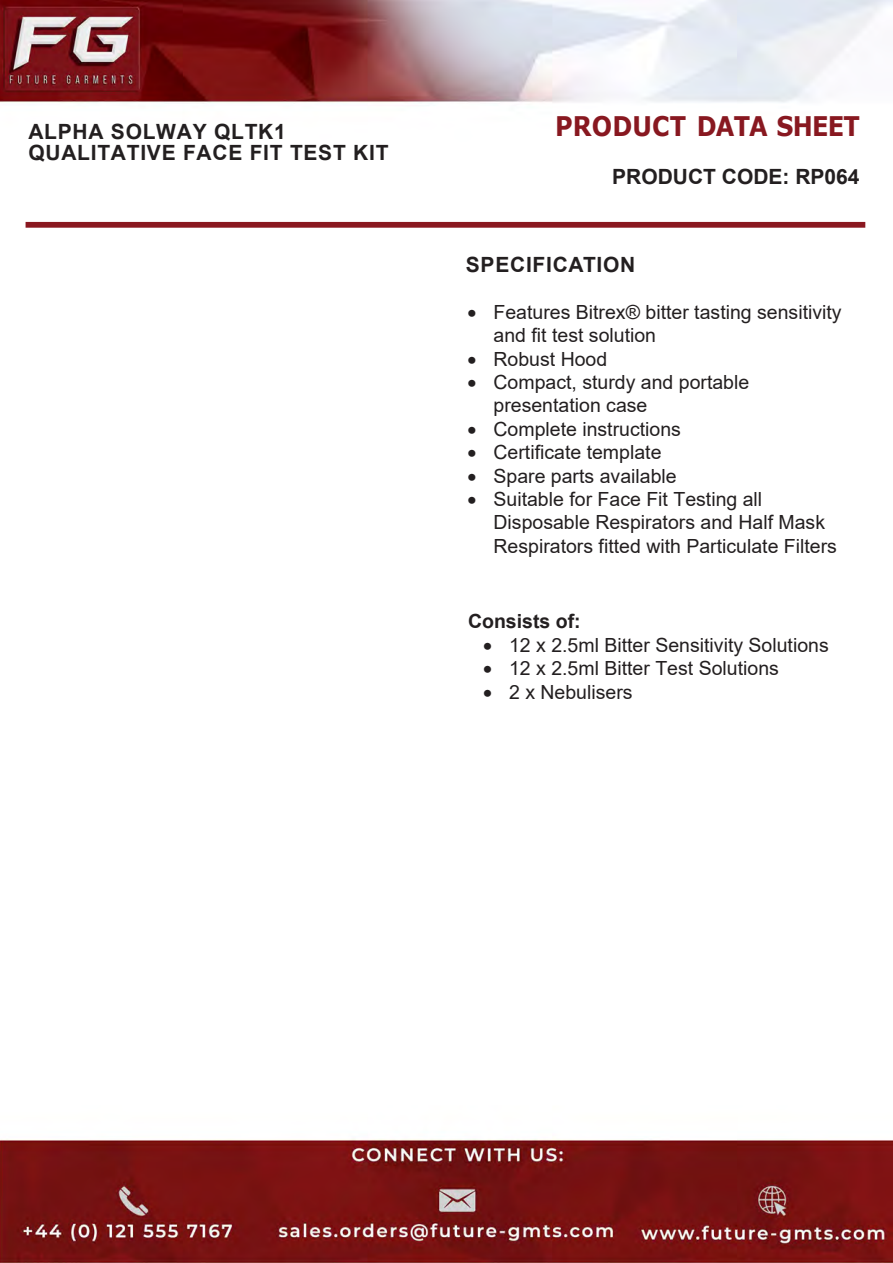
<style>
.page{position:relative;width:893px;height:1263px;background:#fff}
.page>*{position:absolute;margin:0;border:0;box-sizing:border-box;transform-origin:0 0}
.t1{font:700 27px "Verdana";letter-spacing:-.035em;color:#881820;scale:.89 1}
.t2{font:700 21px/21px "Arial";letter-spacing:.035em;color:#231f20}
.t3{font:700 21px "Arial";color:#231f20}
.t4{font:700 21px "Arial";letter-spacing:.035em;color:#231f20}
.t5{font:19.5px/23.4px "Arial";color:#231f20}
.t6{font:700 19.5px "Arial";color:#231f20}
.s1{font-style:inherit}
</style>
<div class="page">
<img style="left:0;top:0;width:892px;height:1262px">
<hr style="left:26px;top:223px;width:839px;height:3px;background:#8a1820">
<p class="t2" style="left:28px;top:121px;width:362px">ALPHA SOLWAY QLTK1<br>QUALITATIVE FACE FIT TEST KIT</p>
<h1 class="t1" style="left:555px;top:107px;width:344px">PRODUCT DATA SHEET</h1>
<p class="t3" style="left:612px;top:161px;width:249px">PRODUCT CODE: <span class="s1">RP064</span></p>
<p class="t4" style="left:466px;top:250px;width:171px">SPECIFICATION</p>
<p class="t5" style="left:493px;top:300px;width:350px;text-indent:-26px">• Features Bitrex® bitter tasting sensitivity and fit test solution</p>
<p class="t5" style="left:467px;top:347px;width:141px">• Robust Hood</p>
<p class="t5" style="left:493px;top:370px;width:257px;text-indent:-26px">• Compact, sturdy and portable presentation case</p>
<p class="t5" style="left:467px;top:417px;width:215px">• Complete instructions</p>
<p class="t5" style="left:467px;top:440px;width:195px">• Certificate template</p>
<p class="t5" style="left:467px;top:464px;width:211px">• Spare parts available</p>
<p class="t5" style="left:493px;top:487px;width:345px;text-indent:-26px">• Suitable for Face Fit Testing all<br>Disposable Respirators and Half Mask<br>Respirators fitted with Particulate Filters</p>
<p class="t6" style="left:468px;top:608px;width:114px">Consists of:</p>
<p class="t5" style="left:483px;top:633px;width:347px">• 12 x 2.5ml Bitter Sensitivity Solutions</p>
<p class="t5" style="left:483px;top:656px;width:297px">• 12 x 2.5ml Bitter Test Solutions</p>
<p class="t5" style="left:483px;top:680px;width:151px">• 2 x Nebulisers</p>
</div>
